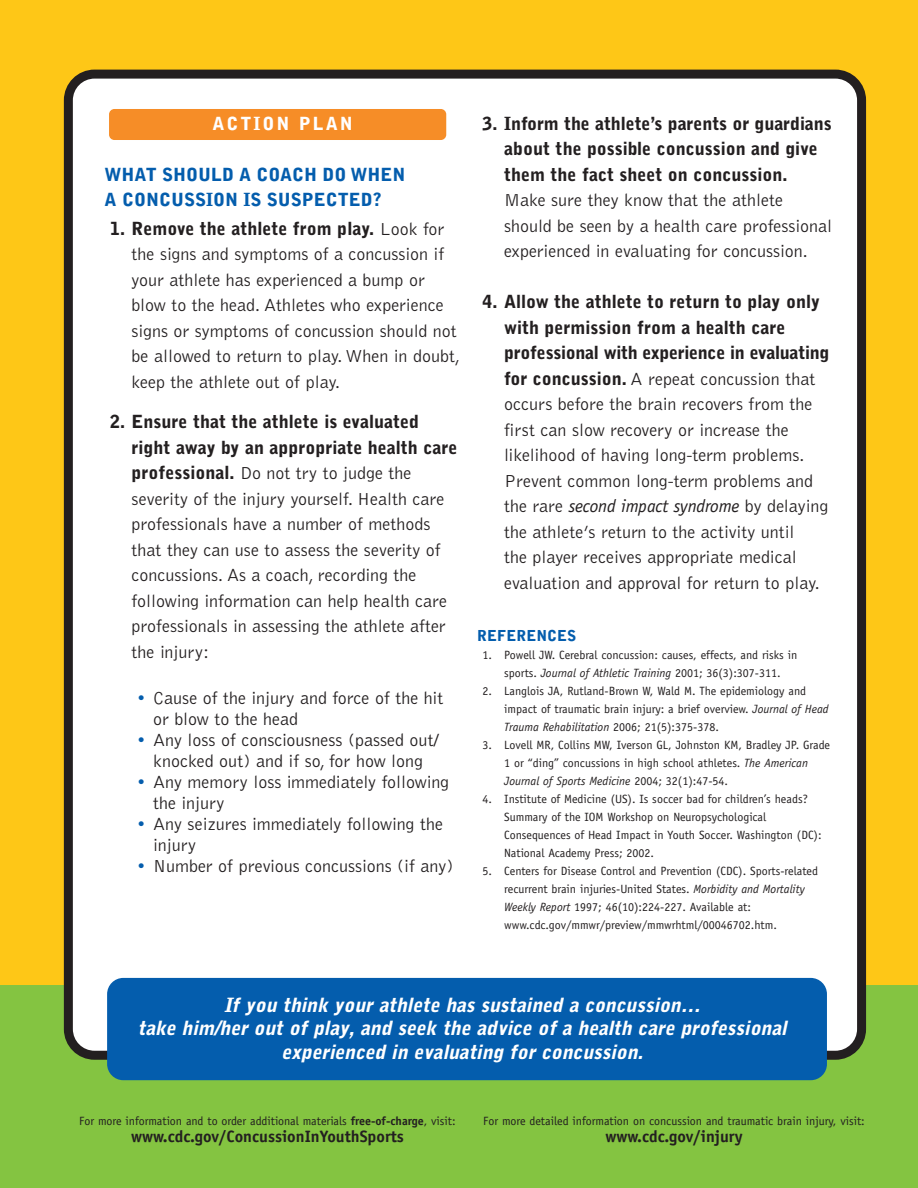
<style>
.page{position:relative;width:918px;height:1188px;background:#fec717}
.page>*{position:absolute;margin:0;border:0;box-sizing:border-box;transform-origin:0 0}
.t1{font:italic 900 19.5px/23.4px "Bell Gothic";color:#fff;text-align:center}
.t2{font:300 18px/25.5px "Bell Gothic";color:#231f20}
.t3{font:900 18px/25.5px "Bell Gothic";color:#231f20;text-align:center}
.t4{font:900 18px "Bell Gothic";color:#045dad}
.t5{font:italic 18px "Officina Sans";letter-spacing:-.01em;color:#231f20}
.t6{font:900 18px "Bell Gothic";letter-spacing:.11em;color:#fff}
.t7{font:700 16.5px "Officina Sans";color:#231f20}
.t8{font:900 15px "Bell Gothic";color:#045dad}
.t9{font:12px/18px "Officina Sans";color:#231f20}
.t10{font:italic 12px "Officina Sans";color:#231f20}
.s1{font-weight:300}
.s2{font-weight:900}
.s3{font-family:"Bell Gothic";font-weight:300;font-style:normal}
.s4{font-style:italic}
.s5{color:#045dad}
.s6{font-style:normal}
.s7{font-weight:700}
</style>
<div class="page">
<div style="left:0;top:986px;width:918px;height:202px;background:#84c441"></div>
<div style="left:64px;top:70px;width:802px;height:990px;background:#fff"></div>
<div style="left:109px;top:109px;width:337px;height:31px;background:#f68d27;border-radius:5px"></div>
<div style="left:107px;top:978px;width:720px;height:102px;background:#045dad;border-radius:16px"></div>
<p class="t6" style="left:212px;top:116px;width:142px">ACTION PLAN</p>
<p class="t3" style="left:483px;top:112px;width:351px">3. Inform the athlete’s parents or guardians about the possible concussion and give</p>
<p class="t4" style="left:105px;top:167px;width:302px">WHAT SHOULD A COACH DO WHEN</p>
<p class="t3" style="left:504px;top:163px;width:285px">them the fact sheet on concussion.</p>
<p class="t4" style="left:105px;top:193px;width:279px">A CONCUSSION IS SUSPECTED?</p>
<p class="t2" style="left:504px;top:189px;width:280px">Make sure they know that the athlete</p>
<p class="t3" style="left:110px;top:217px;width:336px">1. Remove the athlete from play. <span class="s1">Look for</span></p>
<p class="t2" style="left:504px;top:214px;width:329px">should be seen by a health care professional</p>
<p class="t2" style="left:132px;top:242px;width:314px">the signs and symptoms of a concussion if</p>
<p class="t2" style="left:504px;top:240px;width:305px">experienced in evaluating for concussion.</p>
<p class="t2" style="left:132px;top:268px;width:314px">your athlete has experienced a bump or blow to the head. Athletes who experience</p>
<p class="t3" style="left:483px;top:291px;width:339px">4. Allow the athlete to return to play only</p>
<p class="t2" style="left:132px;top:319px;width:327px">signs or symptoms of concussion should not</p>
<p class="t3" style="left:504px;top:316px;width:283px">with permission from a health care</p>
<p class="t2" style="left:132px;top:344px;width:330px">be allowed to return to play. When in doubt,</p>
<p class="t3" style="left:504px;top:342px;width:327px">professional with experience in evaluating</p>
<p class="t2" style="left:132px;top:370px;width:210px">keep the athlete out of play.</p>
<p class="t2" style="left:504px;top:367px;width:313px"><span class="s2">for concussion.</span> A repeat concussion that occurs before the brain recovers from the</p>
<p class="t3" style="left:110px;top:410px;width:311px">2. Ensure that the athlete is evaluated</p>
<p class="t2" style="left:504px;top:418px;width:286px">first can slow recovery or increase the</p>
<p class="t3" style="left:132px;top:436px;width:327px">right away by an appropriate health care</p>
<p class="t2" style="left:504px;top:444px;width:302px">likelihood of having long-term problems.</p>
<p class="t2" style="left:132px;top:462px;width:281px"><span class="s2">professional.</span> Do not try to judge the</p>
<p class="t2" style="left:504px;top:469px;width:311px">Prevent common long-term problems and</p>
<p class="t2" style="left:132px;top:487px;width:314px">severity of the injury yourself. Health care</p>
<p class="t5" style="left:504px;top:499px;width:326px"><span class="s3">the rare</span> second impact syndrome <span class="s3">by delaying</span></p>
<p class="t2" style="left:132px;top:513px;width:300px">professionals have a number of methods</p>
<p class="t2" style="left:504px;top:520px;width:292px">the athlete’s return to the activity until</p>
<p class="t2" style="left:132px;top:538px;width:311px">that they can use to assess the severity of</p>
<p class="t2" style="left:504px;top:546px;width:294px">the player receives appropriate medical</p>
<p class="t2" style="left:132px;top:564px;width:286px">concussions. As a coach, recording the</p>
<p class="t2" style="left:504px;top:571px;width:317px">evaluation and approval for return to play.</p>
<p class="t2" style="left:132px;top:589px;width:317px">following information can help health care professionals in assessing the athlete after</p>
<p class="t8" style="left:477px;top:630px;width:101px">REFERENCES</p>
<p class="t2" style="left:132px;top:640px;width:79px">the injury:</p>
<p class="t9" style="left:483px;top:647px;width:316px;text-align:center">1. Powell JW. Cerebral concussion: causes, effects, and risks in sports. <span class="s4">Journal of Athletic Training</span> 2001; 36(3):307-311.</p>
<p class="t2" style="left:137px;top:687px;width:308px"><span class="s5">•</span> Cause of the injury and force of the hit</p>
<p class="t9" style="left:504px;top:683px;width:326px;text-indent:-22px">2. Langlois JA, Rutland-Brown W, Wald M. The epidemiology and impact of traumatic brain injury: a brief overview. <span class="s4">Journal of Head</span></p>
<p class="t2" style="left:153px;top:708px;width:147px">or blow to the head</p>
<p class="t10" style="left:504px;top:723px;width:216px">Trauma Rehabilitation <span class="s6">2006; 21(5):375-378.</span></p>
<p class="t2" style="left:137px;top:729px;width:304px"><span class="s5">•</span> Any loss of consciousness (passed out/</p>
<p class="t9" style="left:483px;top:737px;width:349px">3. Lovell MR, Collins MW, Iverson GL, Johnston KM, Bradley JP. Grade</p>
<p class="t2" style="left:153px;top:750px;width:271px">knocked out) and if so, for how long</p>
<p class="t9" style="left:504px;top:755px;width:305px">1 or “ding” concussions in high school athletes. <span class="s4">The American</span></p>
<p class="t2" style="left:137px;top:771px;width:314px"><span class="s5">•</span> Any memory loss immediately following</p>
<p class="t10" style="left:504px;top:777px;width:225px">Journal of Sports Medicine <span class="s6">2004; 32(1):47-54.</span></p>
<p class="t2" style="left:153px;top:792px;width:73px">the injury</p>
<p class="t9" style="left:483px;top:791px;width:327px">4. Institute of Medicine (US). Is soccer bad for children’s heads?</p>
<p class="t2" style="left:137px;top:813px;width:308px"><span class="s5">•</span> Any seizures immediately following the</p>
<p class="t9" style="left:504px;top:809px;width:319px">Summary of the IOM Workshop on Neuropsychological<br>Consequences of Head Impact in Youth Soccer. Washington (DC):</p>
<p class="t2" style="left:153px;top:834px;width:45px">injury</p>
<p class="t9" style="left:504px;top:845px;width:151px">National Academy Press; 2002.</p>
<p class="t2" style="left:137px;top:855px;width:318px"><span class="s5">•</span> Number of previous concussions (if any)</p>
<p class="t9" style="left:504px;top:863px;width:315px;text-indent:-22px">5. Centers for Disease Control and Prevention (CDC). Sports-related recurrent brain injuries-United States. <span class="s4">Morbidity and Mortality Weekly Report</span> 1997; 46(10):224-227. Available at: www.cdc.gov/mmwr/preview/mmwrhtml/00046702.htm.</p>
<p class="t1" style="left:138px;top:995px;width:654px">If you think your athlete has sustained a concussion…<br>take him/her out of play, and seek the advice of a health care professional experienced in evaluating for concussion.</p>
<p class="t9" style="left:79px;top:1113px;width:378px">For more information and to order additional materials <span class="s7">free-of-charge</span>, visit:</p>
<p class="t9" style="left:483px;top:1113px;width:383px">For more detailed information on concussion and traumatic brain injury, visit:</p>
<p class="t7" style="left:131px;top:1131px;width:274px">www.cdc.gov/ConcussionInYouthSports</p>
<p class="t7" style="left:605px;top:1131px;width:139px">www.cdc.gov/injury</p>
</div>
